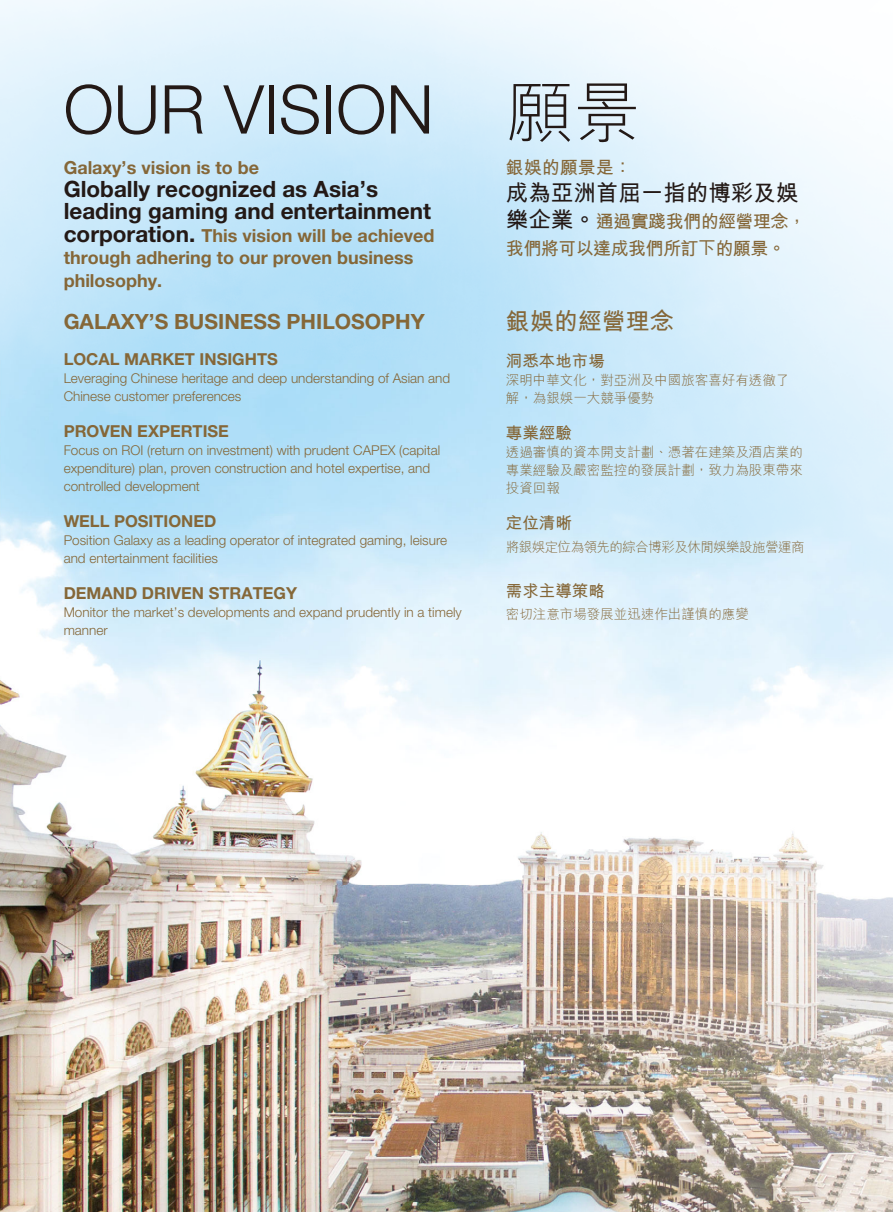
<style>
.page{position:relative;width:893px;height:1212px;background:#fff}
.page>*{position:absolute;margin:0;border:0;box-sizing:border-box;transform-origin:0 0}
.t1{font:300 67.5px "Helvetica Neue LT Std";color:#231916}
.t2{font:67.5px "M Hei HK Light E Ten B5 H";color:#231916}
.t3{font:24px "M Hei HK Bold E Ten B5 H";color:#856738}
.t4{font:700 22.5px/22.5px "Helvetica Neue LT Std";color:#231916}
.t5{font:22.5px "M Hei HK Bold E Ten B5 H";color:#231916}
.t6{font:700 21px "Helvetica Neue LT Std";color:#856738}
.t7{font:700 18px/22.5px "Helvetica Neue LT Std";color:#856738}
.t8{font:18px/27px "M Hei HK Bold E Ten B5 H";letter-spacing:-.03em;color:#856738}
.t9{font:700 16.5px "Helvetica Neue LT Std";color:#856738}
.t10{font:16.5px "M Hei HK Bold E Ten B5 H";color:#856738}
.t11{font:300 13.5px/18px "Helvetica Neue LT Std";color:#856738}
.t12{font:13.5px/18px "M Hei HK Light E Ten B5 H";color:#856738}
.t13{font:13.5px "M Hei HK Light E Ten B5 H";letter-spacing:-.04em;color:#856738}
.s1{font-size:22.5px;color:#231916}
</style>
<div class="page">
<img style="left:0;top:538px;width:893px;height:674px">
<h1 class="t1" style="left:64px;top:84px;width:372px">OUR VISION</h1>
<h3 class="t7" style="left:64px;top:158px;width:197px">Galaxy’s vision is to be</h3>
<h3 class="t4" style="left:64px;top:180px;width:369px">Globally recognized as Asia’s leading gaming and entertainment</h3>
<h3 class="t7" style="left:64px;top:226px;width:372px"><span class="s1">corporation.</span> This vision will be achieved through adhering to our proven business philosophy.</h3>
<h3 class="t6" style="left:64px;top:313px;width:363px">GALAXY’S BUSINESS PHILOSOPHY</h3>
<p class="t9" style="left:64px;top:352px;width:216px">LOCAL MARKET INSIGHTS</p>
<p class="t11" style="left:64px;top:370px;width:388px">Leveraging Chinese heritage and deep understanding of Asian and<br>Chinese customer preferences</p>
<p class="t9" style="left:64px;top:424px;width:167px">PROVEN EXPERTISE</p>
<p class="t11" style="left:64px;top:442px;width:378px">Focus on ROI (return on investment) with prudent CAPEX (capital expenditure) plan, proven construction and hotel expertise, and controlled development</p>
<p class="t9" style="left:64px;top:514px;width:154px">WELL POSITIONED</p>
<p class="t11" style="left:64px;top:532px;width:385px">Position Galaxy as a leading operator of integrated gaming, leisure and entertainment facilities</p>
<p class="t9" style="left:64px;top:586px;width:235px">DEMAND DRIVEN STRATEGY</p>
<p class="t11" style="left:64px;top:604px;width:400px">Monitor the market’s developments and expand prudently in a timely manner</p>
<h1 class="t2" style="left:506px;top:87px;width:136px">願景</h1>
<h3 class="t8" style="left:506px;top:157px;width:127px">銀娛的願景是：</h3>
<h3 class="t5" style="left:506px;top:184px;width:294px">成為亞洲首屈一指的博彩及娛</h3>
<h3 class="t8" style="left:506px;top:211px;width:302px"><span class="s1">樂企業。</span>通過實踐我們的經營理念，我們將可以達成我們所訂下的願景。</h3>
<h2 class="t3" style="left:506px;top:312px;width:169px">銀娛的經營理念</h2>
<p class="t10" style="left:506px;top:355px;width:100px">洞悉本地市場</p>
<p class="t12" style="left:506px;top:373px;width:285px">深明中華文化，對亞洲及中國旅客喜好有透徹了解，為銀娛一大競爭優勢</p>
<p class="t10" style="left:506px;top:427px;width:67px">專業經驗</p>
<p class="t12" style="left:506px;top:445px;width:298px;text-align:justify">透過審慎的資本開支計劃、憑著在建築及酒店業的專業經驗及嚴密監控的發展計劃，致力為股東帶來投資回報</p>
<p class="t10" style="left:506px;top:517px;width:67px">定位清晰</p>
<p class="t13" style="left:506px;top:542px;width:300px">將銀娛定位為領先的綜合博彩及休閒娛樂設施營運商</p>
<p class="t10" style="left:506px;top:584px;width:100px">需求主導策略</p>
<p class="t12" style="left:506px;top:607px;width:244px">密切注意市場發展並迅速作出謹慎的應變</p>
</div>
